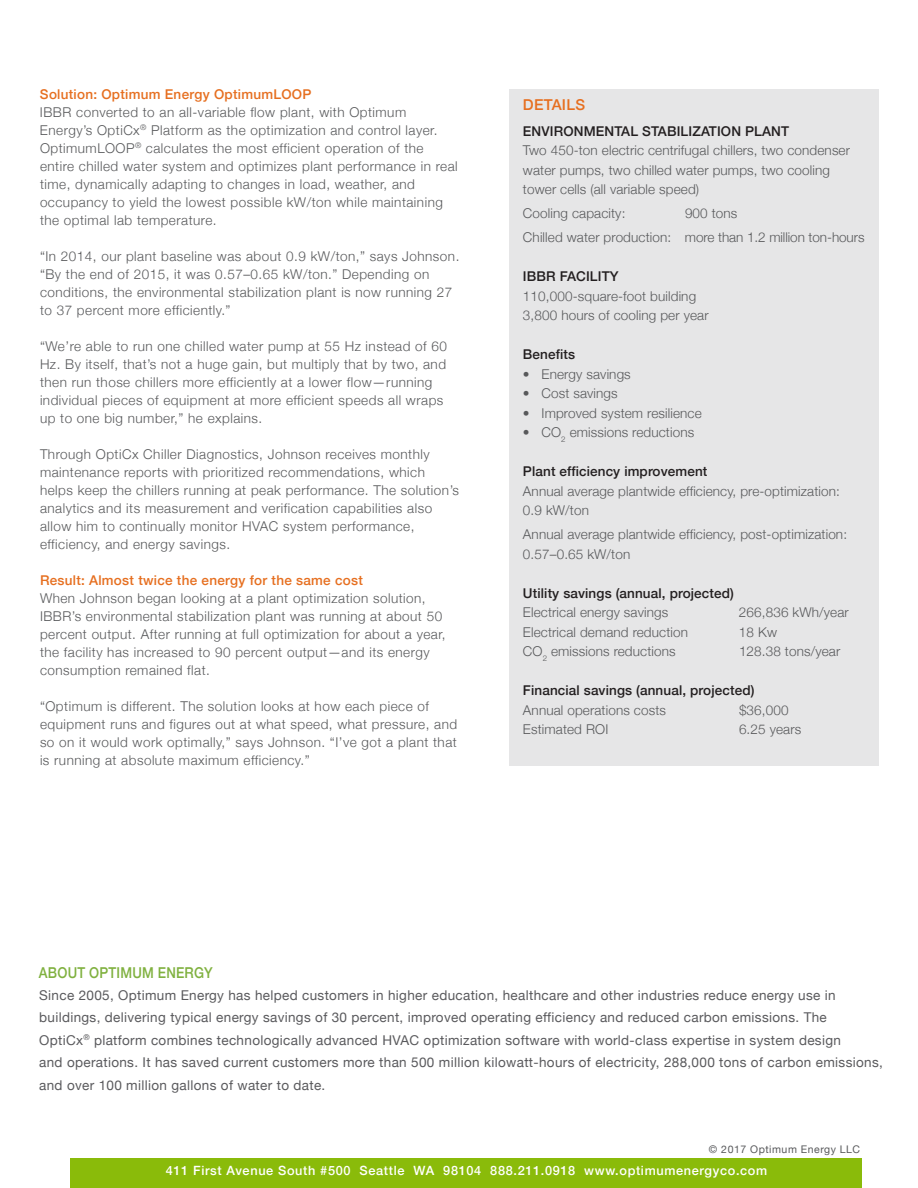
<style>
.page{position:relative;width:918px;height:1188px;background:#fff}
.page>*{position:absolute;margin:0;border:0;box-sizing:border-box;transform-origin:0 0}
.t1{font:500 15px "Helvetica Neue";letter-spacing:.015em;color:#80b140;scale:.88 1}
.t2{font:500 15px "Helvetica Neue";letter-spacing:.02em;color:#e66f20}
.t3{font:300 13.5px/18px "Helvetica Neue";letter-spacing:.035em;color:#58595b}
.t4{font:300 13.5px/19.5px "Helvetica Neue";letter-spacing:.01em;color:#58595b}
.t5{font:13.5px/22.5px "Helvetica Neue";letter-spacing:.025em;color:#5a5a5d}
.t6{font:500 13.5px "Helvetica Neue";letter-spacing:.01em;color:#231f20}
.t7{font:500 13.5px "Helvetica Neue";letter-spacing:.02em;color:#e66f20}
.t8{font:500 12.75px "Helvetica Neue";letter-spacing:.05em;color:#fff}
.t9{font:10.5px "Helvetica Neue";letter-spacing:.05em;color:#58595b}
</style>
<div class="page">
<div style="left:70px;top:1158px;width:792px;height:30px;background:#8abb0a"></div>
<div style="left:510px;top:90px;width:369px;height:676px;background:#e6e6e7"></div>
<p class="t7" style="left:40px;top:83px;width:273px">Solution: Optimum Energy OptimumLOOP</p>
<p class="t3" style="left:40px;top:102px;width:419px">IBBR converted to an all-variable flow plant, with Optimum Energy’s OptiCx<sup>®</sup> Platform as the optimization and control layer.<br>OptimumLOOP<sup>®</sup> calculates the most efficient operation of the entire chilled water system and optimizes plant performance in real time, dynamically adapting to changes in load, weather, and occupancy to yield the lowest possible kW/ton while maintaining the optimal lab temperature.</p>
<p class="t3" style="left:40px;top:246px;width:421px">“In 2014, our plant baseline was about 0.9 kW/ton,” says Johnson. “By the end of 2015, it was 0.57–0.65 kW/ton.” Depending on conditions, the environmental stabilization plant is now running 27 to 37 percent more efficiently.”</p>
<p class="t3" style="left:40px;top:336px;width:408px">“We’re able to run one chilled water pump at 55 Hz instead of 60<br>Hz. By itself, that’s not a huge gain, but multiply that by two, and then run those chillers more efficiently at a lower flow—running individual pieces of equipment at more efficient speeds all wraps up to one big number,” he explains.</p>
<p class="t3" style="left:40px;top:444px;width:420px">Through OptiCx Chiller Diagnostics, Johnson receives monthly maintenance reports with prioritized recommendations, which helps keep the chillers running at peak performance. The solution’s analytics and its measurement and verification capabilities also allow him to continually monitor HVAC system performance, efficiency, and energy savings.</p>
<p class="t7" style="left:40px;top:569px;width:324px">Result: Almost twice the energy for the same cost</p>
<p class="t3" style="left:40px;top:588px;width:407px">When Johnson began looking at a plant optimization solution, IBBR’s environmental stabilization plant was running at about 50 percent output. After running at full optimization for about a year, the facility has increased to 90 percent output—and its energy consumption remained flat.</p>
<p class="t3" style="left:40px;top:696px;width:419px">“Optimum is different. The solution looks at how each piece of equipment runs and figures out at what speed, what pressure, and so on it would work optimally,” says Johnson. “I’ve got a plant that is running at absolute maximum efficiency.”</p>
<p class="t2" style="left:523px;top:93px;width:64px">DETAILS</p>
<p class="t6" style="left:523px;top:120px;width:268px">ENVIRONMENTAL STABILIZATION PLANT</p>
<p class="t4" style="left:523px;top:140px;width:329px">Two 450-ton electric centrifugal chillers, two condenser water pumps, two chilled water pumps, two cooling tower cells (all variable speed)</p>
<p class="t4" style="left:523px;top:203px;width:104px">Cooling capacity:</p>
<p class="t4" style="left:523px;top:201px;width:343px;line-height:24px;text-indent:162px">900 tons<br>Chilled water production: more than 1.2 million ton-hours</p>
<p class="t6" style="left:523px;top:266px;width:97px">IBBR FACILITY</p>
<p class="t4" style="left:523px;top:286px;width:187px">110,000-square-foot building<br>3,800 hours of cooling per year</p>
<p class="t6" style="left:523px;top:344px;width:54px">Benefits</p>
<p class="t4" style="left:523px;top:364px;width:109px">• Energy savings</p>
<p class="t4" style="left:523px;top:383px;width:96px">• Cost savings</p>
<p class="t4" style="left:523px;top:403px;width:180px">• Improved system resilience</p>
<p class="t4" style="left:523px;top:422px;width:173px">• CO<sub>2</sub> emissions reductions</p>
<p class="t6" style="left:523px;top:461px;width:186px">Plant efficiency improvement</p>
<p class="t4" style="left:523px;top:481px;width:319px">Annual average plantwide efficiency, pre-optimization:<br>0.9 kW/ton</p>
<p class="t4" style="left:523px;top:524px;width:326px">Annual average plantwide efficiency, post-optimization:<br>0.57–0.65 kW/ton</p>
<p class="t6" style="left:523px;top:582px;width:212px">Utility savings (annual, projected)</p>
<p class="t4" style="left:523px;top:602px;width:147px">Electrical energy savings</p>
<p class="t4" style="left:739px;top:602px;width:111px">266,836 kWh/year</p>
<p class="t4" style="left:523px;top:622px;width:167px">Electrical demand reduction</p>
<p class="t3" style="left:739px;top:622px;width:40px">18 Kw</p>
<p class="t4" style="left:523px;top:641px;width:154px">CO<sub>2</sub> emissions reductions</p>
<p class="t4" style="left:739px;top:641px;width:103px">128.38 tons/year</p>
<p class="t6" style="left:523px;top:680px;width:233px">Financial savings (annual, projected)</p>
<p class="t4" style="left:523px;top:700px;width:144px">Annual operations costs</p>
<p class="t3" style="left:739px;top:700px;width:51px">$36,000</p>
<p class="t4" style="left:523px;top:719px;width:87px">Estimated ROI</p>
<p class="t3" style="left:739px;top:720px;width:64px">6.25 years</p>
<p class="t1" style="left:39px;top:960px;width:199px">ABOUT OPTIMUM ENERGY</p>
<p class="t5" style="left:39px;top:985px;width:845px">Since 2005, Optimum Energy has helped customers in higher education, healthcare and other industries reduce energy use in buildings, delivering typical energy savings of 30 percent, improved operating efficiency and reduced carbon emissions. The<br>OptiCx<sup>®</sup> platform combines technologically advanced HVAC optimization software with world-class expertise in system design<br>and operations. It has saved current customers more than 500 million kilowatt-hours of electricity, 288,000 tons of carbon emissions, and over 100 million gallons of water to date.</p>
<p class="t9" style="left:709px;top:1142px;width:153px">© 2017 Optimum Energy LLC</p>
<p class="t8" style="left:166px;top:1160px;width:603px">411 First Avenue South #500 Seattle WA 98104 888.211.0918 www.optimumenergyco.com</p>
</div>
